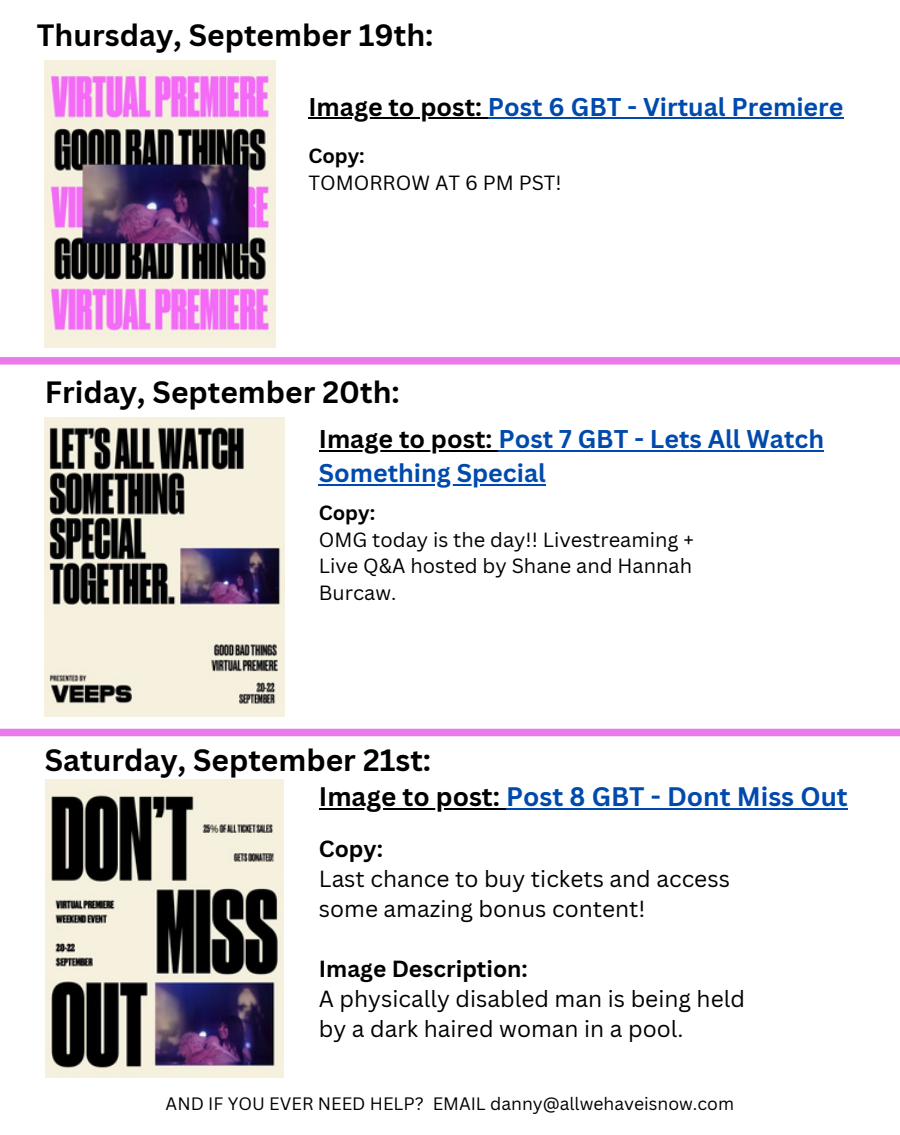
<style>
.page{position:relative;width:900px;height:1135px;background:#fff}
.page>*{position:absolute;margin:0;border:0;box-sizing:border-box;transform-origin:0 0}
.t1{font:700 30px "Canva Sans";color:#000}
.t2{font:700 26px "Canva Sans";color:#004aad}
.t3{font:700 25px "Canva Sans";color:#004aad}
.t4{font:22.75px/30px "Canva Sans";color:#000}
.t5{font:20px/26.8px "Canva Sans";color:#000}
.t6{font:700 20px "Canva Sans";color:#000}
.t7{font:17.5px "Canva Sans";color:#000}
.s1{color:#000}
.s2{font-weight:700}
</style>
<div class="page">
<img style="left:46px;top:779px;width:238px;height:298px">
<img style="left:45px;top:418px;width:240px;height:298px">
<hr style="left:319px;top:450px;width:179px;height:2px;background:#000">
<hr style="left:498px;top:450px;width:326px;height:2px;background:#004aad">
<hr style="left:319px;top:483px;width:227px;height:2px;background:#004aad">
<hr style="left:319px;top:808px;width:187px;height:2px;background:#000">
<hr style="left:506px;top:808px;width:342px;height:2px;background:#004aad">
<img style="left:45px;top:60px;width:230px;height:287px">
<hr style="left:308px;top:117px;width:180px;height:2px;background:#000">
<hr style="left:488px;top:117px;width:355px;height:2px;background:#004aad">
<div style="left:0;top:357px;width:900px;height:7px;background:#ea79eb"></div>
<div style="left:0;top:728px;width:900px;height:8px;background:#ea79eb"></div>
<h1 class="t1" style="left:37px;top:14px;width:398px">Thursday, September 19th:</h1>
<h2 class="t3" style="left:308px;top:89px;width:537px"><span class="s1">Image to post:</span> Post 6 GBT - Virtual Premiere</h2>
<p class="t6" style="left:308px;top:142px;width:58px">Copy:</p>
<p class="t5" style="left:308px;top:168px;width:255px">TOMORROW AT 6 PM PST!</p>
<h4 class="t1" style="left:45px;top:371px;width:356px">Friday, September 20th:</h4>
<h1 class="t3" style="left:319px;top:421px;width:507px"><span class="s1">Image to post:</span> Post 7 GBT - Lets All Watch</h1>
<p class="t3" style="left:319px;top:455px;width:229px">Something Special</p>
<p class="t5" style="left:319px;top:498px;width:377px"><span class="s2">Copy:<br></span>OMG today is the day!! Livestreaming +<br>Live Q&amp;A hosted by Shane and Hannah<br>Burcaw.</p>
<h4 class="t1" style="left:45px;top:738px;width:388px">Saturday, September 21st:</h4>
<h2 class="t2" style="left:319px;top:778px;width:531px"><span class="s1">Image to post:</span> Post 8 GBT - Dont Miss Out</h2>
<h3 class="t4" style="left:319px;top:833px;width:413px"><span class="s2">Copy:<br></span>Last chance to buy tickets and access some amazing bonus content!</h3>
<h3 class="t4" style="left:319px;top:953px;width:428px"><span class="s2">Image Description:<br></span>A physically disabled man is being held by a dark haired woman in a pool.</h3>
<h2 class="t7" style="left:166px;top:1091px;width:570px">AND IF YOU EVER NEED HELP? EMAIL danny@allwehaveisnow.com</h2>
</div>
